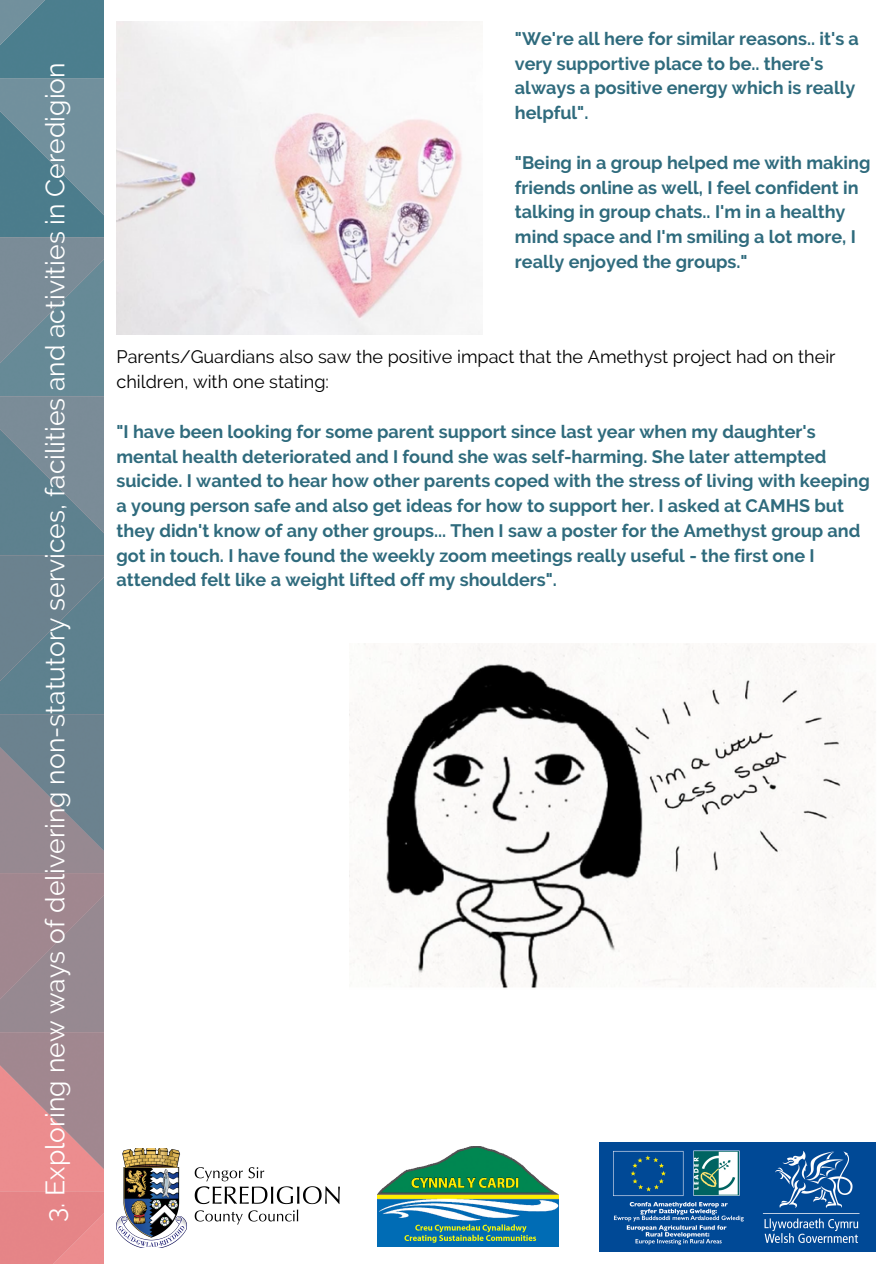
<style>
.page{position:relative;width:894px;height:1264px;background:#fff}
.page>*{position:absolute;margin:0;border:0;box-sizing:border-box;transform-origin:0 0}
.t1{font:26.55px "Raleway";color:#fff}
.t2{font:700 18px/24.8px "Raleway";color:#2f6b7d}
.t3{font:18px/24.8px "Raleway";color:#000}
</style>
<div class="page">
<img style="left:0;top:0;width:104px;height:1263px">
<img style="left:116px;top:1148px;width:223px;height:99px">
<img style="left:378px;top:1146px;width:180px;height:100px">
<img style="left:599px;top:1142px;width:276px;height:109px">
<img style="left:116px;top:22px;width:364px;height:313px">
<img style="left:350px;top:643px;width:525px;height:345px">
<p class="t1" style="left:39px;top:1221px;width:1160px;rotate:-90deg">3. Exploring new ways of delivering non-statutory services, facilities and activities in Ceredigion</p>
<p class="t2" style="left:515px;top:26px;width:345px">"We're all here for similar reasons.. it's a very supportive place to be.. there's always a positive energy which is really helpful".</p>
<p class="t2" style="left:515px;top:150px;width:357px">"Being in a group helped me with making friends online as well, I feel confident in talking in group chats.. I'm in a healthy mind space and I'm smiling a lot more, I really enjoyed the groups."</p>
<p class="t3" style="left:116px;top:345px;width:720px">Parents/Guardians also saw the positive impact that the Amethyst project had on their children, with one stating:</p>
<p class="t2" style="left:116px;top:419px;width:754px">"I have been looking for some parent support since last year when my daughter's mental health deteriorated and I found she was self-harming. She later attempted suicide. I wanted to hear how other parents coped with the stress of living with keeping a young person safe and also get ideas for how to support her. I asked at CAMHS but they didn't know of any other groups... Then I saw a poster for the Amethyst group and got in touch. I have found the weekly zoom meetings really useful - the first one I attended felt like a weight lifted off my shoulders".</p>
</div>
